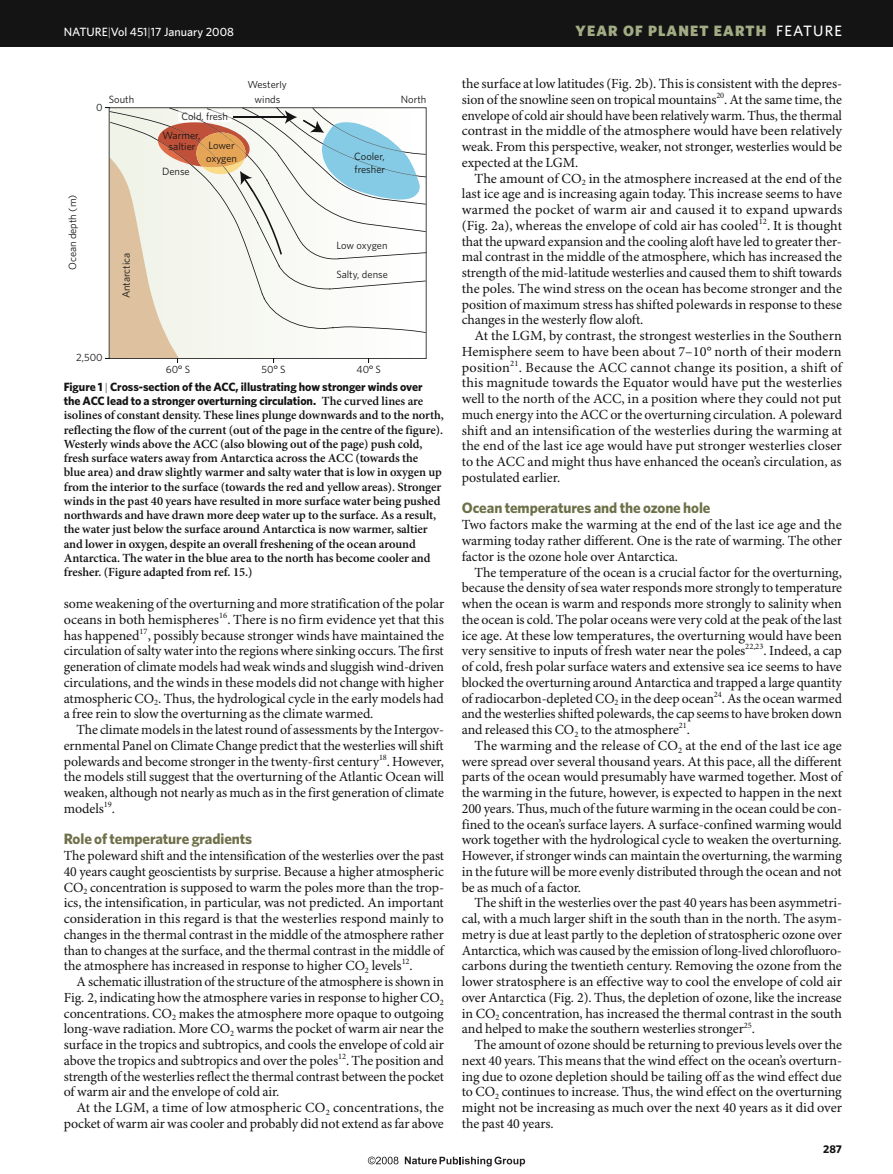
<style>
.page{position:relative;width:893px;height:1174px;background:#fff}
.page>*{position:absolute;margin:0;border:0;box-sizing:border-box;transform-origin:0 0}
.t1{font:700 15px "Whitney";letter-spacing:-.005em;color:#6e7049}
.t2{font:900 15px "Whitney";letter-spacing:.075em;color:#a2ac84}
.t3{font:13.95px/15.8px "Minion Pro";letter-spacing:-.005em;color:#141414;text-align:justify}
.t4{font:600 12.45px/14.2px "Minion Pro";letter-spacing:-.005em;color:#141414}
.t5{font:700 12px/14.2px "Whitney";letter-spacing:-.005em;color:#141414}
.t6{font:500 12px "Whitney";color:#fff}
.t7{font:700 11.25px "Whitney";color:#141414}
.t8{font:10.5px/12.6px "Whitney";color:#141414}
.s1{font-weight:300}
.s2{font-weight:500;color:#fff}
.s3{font-family:"Helvetica Neue"}
.s4{font-weight:300;font-size:11.25px}
.s5{font-family:"Minion Pro";font-weight:600;font-size:12.45px}
</style>
<div class="page">
<svg style="left:105px;top:107px;width:321px;height:256px"></svg>
<div style="left:0;top:0;width:893px;height:47px;background:#141414"></div>
<svg style="left:405px;top:1156px;width:120px;height:10px"></svg>
<svg style="left:368px;top:1156px;width:30px;height:8px"></svg>
<p class="t6" style="left:64px;top:27px;width:172px">NATURE<span class="s1">|</span>Vol 451<span class="s1">|</span>17 January 2008</p>
<p class="t2" style="left:576px;top:25px;width:268px">YEAR OF PLANET EARTH <span class="s2">FEATURE</span></p>
<p class="t8" style="left:109px;top:94px;width:27px">South</p>
<p class="t8" style="left:96px;top:102px;width:8px">0</p>
<p class="t8" style="left:67px;top:270px;width:77px;rotate:-90deg">Ocean depth (m)</p>
<p class="t8" style="left:121px;top:298px;width:47px;rotate:-90deg">Antarctica</p>
<p class="t8" style="left:76px;top:352px;width:28px">2,500</p>
<p class="t8" style="left:181px;top:111px;width:48px">Cold, fresh</p>
<p class="t8" style="left:162px;top:130px;width:39px;line-height:11.2px;text-align:center">Warmer, saltier</p>
<p class="t8" style="left:162px;top:165px;width:29px">Dense</p>
<p class="t8" style="left:206px;top:140px;width:32px">Lower oxygen</p>
<p class="t8" style="left:247px;top:78px;width:41px;line-height:14.7px;text-align:center">Westerly winds</p>
<p class="t8" style="left:401px;top:94px;width:27px">North</p>
<p class="t8" style="left:354px;top:151px;width:32px">Cooler, fresher</p>
<p class="t8" style="left:336px;top:239px;width:53px">Low oxygen</p>
<p class="t8" style="left:336px;top:269px;width:53px">Salty, dense</p>
<p class="t8" style="left:166px;top:364px;width:26px">60<span class="s3">º</span> S</p>
<p class="t8" style="left:262px;top:364px;width:25px">50<span class="s3">º</span> S</p>
<p class="t8" style="left:356px;top:364px;width:26px">40<span class="s3">º</span> S</p>
<p class="t5" style="left:64px;top:380px;width:361px">Figure 1 <span class="s4">|</span> Cross-section of the ACC, illustrating how stronger winds over the ACC lead to a stronger overturning circulation. <span class="s5">The curved lines are</span></p>
<p class="t4" style="left:64px;top:409px;width:382px">isolines of constant density. These lines plunge downwards and to the north, reflecting the flow of the current (out of the page in the centre of the figure).<br>Westerly winds above the ACC (also blowing out of the page) push cold, fresh surface waters away from Antarctica across the ACC (towards the<br>blue area) and draw slightly warmer and salty water that is low in oxygen up from the interior to the surface (towards the red and yellow areas). Stronger winds in the past 40 years have resulted in more surface water being pushed northwards and have drawn more deep water up to the surface. As a result, the water just below the surface around Antarctica is now warmer, saltier and lower in oxygen, despite an overall freshening of the ocean around Antarctica. The water in the blue area to the north has become cooler and fresher. (Figure adapted from ref. 15.)</p>
<p class="t3" style="left:64px;top:597px;width:382px">some weakening of the overturning and more stratification of the polar oceans in both hemispheres<sup>16</sup>. There is no firm evidence yet that this has happened<sup>17</sup>, possibly because stronger winds have maintained the circulation of salty water into the regions where sinking occurs. The first generation of climate models had weak winds and sluggish wind-driven circulations, and the winds in these models did not change with higher atmospheric CO<sub>2</sub>. Thus, the hydrological cycle in the early models had a free rein to slow the overturning as the climate warmed.</p>
<p class="t3" style="left:64px;top:723px;width:382px;text-indent:13px">The climate models in the latest round of assessments by the Intergov&shy;ernmental Panel on Climate Change predict that the westerlies will shift polewards and become stronger in the twenty-first century<sup>18</sup>. However, the models still suggest that the overturning of the Atlantic Ocean will weaken, although not nearly as much as in the first generation of climate models<sup>19</sup>.</p>
<p class="t1" style="left:64px;top:833px;width:190px">Role of temperature gradients</p>
<p class="t3" style="left:64px;top:849px;width:382px">The poleward shift and the intensification of the westerlies over the past 40 years caught geoscientists by surprise. Because a higher atmospheric CO<sub>2</sub> concentration is supposed to warm the poles more than the trop&shy;ics, the intensification, in particular, was not predicted. An important consideration in this regard is that the westerlies respond mainly to changes in the thermal contrast in the middle of the atmosphere rather than to changes at the surface, and the thermal contrast in the middle of the atmosphere has increased in response to higher CO<sub>2</sub> levels<sup>12</sup>.</p>
<p class="t3" style="left:64px;top:975px;width:382px;text-indent:13px">A schematic illustration of the structure of the atmosphere is shown in Fig. 2, indicating how the atmosphere varies in response to higher CO<sub>2 </sub>concentrations. CO<sub>2</sub> makes the atmosphere more opaque to outgoing long-wave radiation. More CO<sub>2</sub> warms the pocket of warm air near the surface in the tropics and subtropics, and cools the envelope of cold air above the tropics and subtropics and over the poles<sup>12</sup>. The position and strength of the westerlies reflect the thermal contrast between the pocket of warm air and the envelope of cold air.</p>
<p class="t3" style="left:64px;top:1101px;width:382px;text-align:right">At the LGM, a time of low atmospheric CO<sub>2</sub> concentrations, the pocket of warm air was cooler and probably did not extend as far above</p>
<p class="t3" style="left:462px;top:77px;width:382px">the surface at low latitudes (Fig. 2b). This is consistent with the depres&shy;sion of the snowline seen on tropical mountains<sup>20</sup>. At the same time, the envelope of cold air should have been relatively warm. Thus, the thermal contrast in the middle of the atmosphere would have been relatively weak. From this perspective, weaker, not stronger, westerlies would be expected at the LGM.</p>
<p class="t3" style="left:462px;top:171px;width:382px;text-indent:13px">The amount of CO<sub>2</sub> in the atmosphere increased at the end of the last ice age and is increasing again today. This increase seems to have warmed the pocket of warm air and caused it to expand upwards (Fig. 2a), whereas the envelope of cold air has cooled<sup>12</sup>. It is thought that the upward expansion and the cooling aloft have led to greater ther&shy;mal contrast in the middle of the atmosphere, which has increased the strength of the mid-latitude westerlies and caused them to shift towards the poles. The wind stress on the ocean has become stronger and the position of maximum stress has shifted polewards in response to these changes in the westerly flow aloft.</p>
<p class="t3" style="left:462px;top:329px;width:382px;text-indent:13px">At the LGM, by contrast, the strongest westerlies in the Southern Hemisphere seem to have been about 7–10° north of their modern position<sup>21</sup>. Because the ACC cannot change its position, a shift of this magnitude towards the Equator would have put the westerlies well to the north of the ACC, in a position where they could not put much energy into the ACC or the overturning circulation. A poleward shift and an intensification of the westerlies during the warming at the end of the last ice age would have put stronger westerlies closer to the ACC and might thus have enhanced the ocean’s circulation, as postulated earlier.</p>
<p class="t1" style="left:462px;top:502px;width:250px">Ocean temperatures and the ozone hole</p>
<p class="t3" style="left:462px;top:518px;width:382px">Two factors make the warming at the end of the last ice age and the warming today rather different. One is the rate of warming. The other factor is the ozone hole over Antarctica.</p>
<p class="t3" style="left:462px;top:565px;width:382px;text-indent:13px">The temperature of the ocean is a crucial factor for the overturning, because the density of sea water responds more strongly to temperature when the ocean is warm and responds more strongly to salinity when the ocean is cold. The polar oceans were very cold at the peak of the last ice age. At these low temperatures, the overturning would have been very sensitive to inputs of fresh water near the poles<sup>22,23</sup>. Indeed, a cap of cold, fresh polar surface waters and extensive sea ice seems to have blocked the overturning around Antarctica and trapped a large quantity of radiocarbon-depleted CO<sub>2</sub> in the deep ocean<sup>24</sup>. As the ocean warmed and the westerlies shifted polewards, the cap seems to have broken down and released this CO<sub>2</sub> to the atmosphere<sup>21</sup>.</p>
<p class="t3" style="left:462px;top:738px;width:382px;text-indent:13px">The warming and the release of CO<sub>2</sub> at the end of the last ice age were spread over several thousand years. At this pace, all the different parts of the ocean would presumably have warmed together. Most of the warming in the future, however, is expected to happen in the next 200 years. Thus, much of the future warming in the ocean could be con&shy;fined to the ocean’s surface layers. A surface-confined warming would work together with the hydrological cycle to weaken the overturning.<br>However, if stronger winds can maintain the overturning, the warming in the future will be more evenly distributed through the ocean and not be as much of a factor.</p>
<p class="t3" style="left:462px;top:896px;width:382px;text-indent:13px">The shift in the westerlies over the past 40 years has been asymmetri&shy;cal, with a much larger shift in the south than in the north. The asym&shy;metry is due at least partly to the depletion of stratospheric ozone over Antarctica, which was caused by the emission of long-lived chlorofluoro&shy;carbons during the twentieth century. Removing the ozone from the lower stratosphere is an effective way to cool the envelope of cold air over Antarctica (Fig. 2). Thus, the depletion of ozone, like the increase in CO<sub>2</sub> concentration, has increased the thermal contrast in the south and helped to make the southern westerlies stronger<sup>25</sup>.</p>
<p class="t3" style="left:462px;top:1038px;width:382px;text-indent:13px">The amount of ozone should be returning to previous levels over the next 40 years. This means that the wind effect on the ocean’s overturn&shy;ing due to ozone depletion should be tailing off as the wind effect due to CO<sub>2</sub> continues to increase. Thus, the wind effect on the overturning might not be increasing as much over the next 40 years as it did over the past 40 years.</p>
<p class="t7" style="left:823px;top:1144px;width:20px">287</p>
</div>
